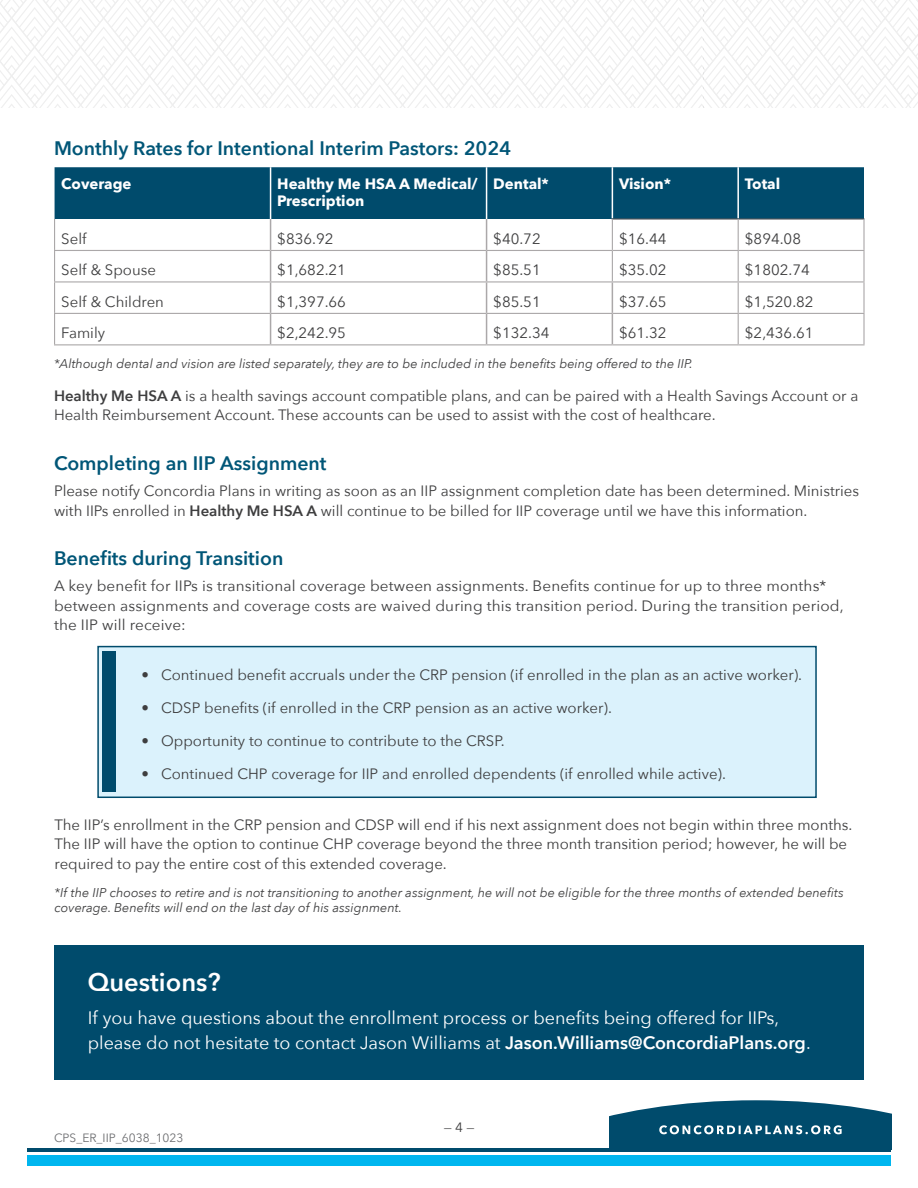
<style>
.page{position:relative;width:918px;height:1188px;background:#fff}
.page>*{position:absolute;margin:0;border:0;box-sizing:border-box;transform-origin:0 0}
.subhead1{font:600 25.5px "Avenir Next";color:#fff}
.subhead1-2{font:600 19.5px "Avenir Next";color:#005677}
.Sidebar_body{font:18px/25.5px "Avenir Next";color:#fff}
.Body{font:15px/19.5px "Avenir Next";color:#3e3e3f}
.body{font:700 15px/16.5px "Avenir Next";color:#fff}
.t1{font:13.5px "Avenir Next";color:#3e3e3f}
.Disclaimer{font:italic 12.75px/15px "Avenir Next";color:#3e3e3f}
.Form_Number{font:12px "Avenir Next";color:#6c6d70}
.s1{font-weight:600}
</style>
<div class="page">
<div style="left:27px;top:1155px;width:864px;height:11px;background:#00b6ef"></div>
<hr style="left:27px;top:1148px;width:864px;height:3px;background:#004b6c">
<svg style="left:0;top:0;width:918px;height:107px"></svg>
<svg style="left:610px;top:1100px;width:281px;height:48px;background:#266682"></svg>
<div style="left:97px;top:646px;width:720px;height:152px;background:#dbf2fc;border:2px solid #004b6c"></div>
<div style="left:55px;top:167px;width:809px;height:52px;background:#004b6c"></div>
<hr style="left:270px;top:167px;width:1px;height:52px;background:#fff">
<hr style="left:486px;top:167px;width:1px;height:52px;background:#fff">
<hr style="left:612px;top:167px;width:1px;height:51px;background:#fff">
<hr style="left:270px;top:219px;width:1px;height:31px;background:#aba8a9">
<hr style="left:486px;top:219px;width:1px;height:31px;background:#aba8a9">
<hr style="left:270px;top:251px;width:1px;height:30px;background:#aba8a9">
<hr style="left:486px;top:251px;width:1px;height:30px;background:#aba8a9">
<hr style="left:270px;top:283px;width:1px;height:30px;background:#aba8a9">
<hr style="left:486px;top:283px;width:1px;height:30px;background:#aba8a9">
<hr style="left:612px;top:283px;width:1px;height:30px;background:#aba8a9">
<hr style="left:270px;top:314px;width:1px;height:30px;background:#aba8a9">
<hr style="left:486px;top:314px;width:1px;height:30px;background:#aba8a9">
<hr style="left:612px;top:314px;width:1px;height:30px;background:#aba8a9">
<hr style="left:737px;top:167px;width:2px;height:51px;background:#fff">
<hr style="left:738px;top:218px;width:127px;height:2px;background:#55565a">
<hr style="left:738px;top:283px;width:1px;height:30px;background:#aba8a9">
<hr style="left:738px;top:314px;width:1px;height:30px;background:#aba8a9">
<hr style="left:612px;top:218px;width:126px;height:2px;background:#55565a">
<hr style="left:612px;top:220px;width:1px;height:30px;background:#aba8a9">
<hr style="left:738px;top:220px;width:1px;height:30px;background:#aba8a9">
<hr style="left:612px;top:251px;width:1px;height:30px;background:#aba8a9">
<hr style="left:738px;top:251px;width:1px;height:30px;background:#aba8a9">
<hr style="left:863px;top:220px;width:2px;height:30px;background:#aba8a9">
<hr style="left:54px;top:250px;width:217px;height:1px;background:#aba8a9">
<hr style="left:271px;top:250px;width:216px;height:1px;background:#aba8a9">
<hr style="left:487px;top:250px;width:125px;height:1px;background:#aba8a9">
<hr style="left:612px;top:250px;width:126px;height:1px;background:#aba8a9">
<hr style="left:738px;top:250px;width:127px;height:1px;background:#aba8a9">
<hr style="left:863px;top:251px;width:2px;height:30px;background:#aba8a9">
<hr style="left:54px;top:281px;width:217px;height:2px;background:#aba8a9">
<hr style="left:271px;top:281px;width:216px;height:2px;background:#aba8a9">
<hr style="left:487px;top:281px;width:125px;height:2px;background:#aba8a9">
<hr style="left:612px;top:281px;width:126px;height:2px;background:#aba8a9">
<hr style="left:738px;top:281px;width:127px;height:2px;background:#aba8a9">
<hr style="left:863px;top:283px;width:2px;height:30px;background:#aba8a9">
<hr style="left:54px;top:313px;width:217px;height:1px;background:#aba8a9">
<hr style="left:271px;top:313px;width:216px;height:1px;background:#aba8a9">
<hr style="left:487px;top:313px;width:125px;height:1px;background:#aba8a9">
<hr style="left:612px;top:313px;width:126px;height:1px;background:#aba8a9">
<hr style="left:738px;top:313px;width:127px;height:1px;background:#aba8a9">
<hr style="left:863px;top:314px;width:2px;height:30px;background:#aba8a9">
<hr style="left:54px;top:344px;width:217px;height:1px;background:#aba8a9">
<hr style="left:271px;top:344px;width:216px;height:1px;background:#aba8a9">
<hr style="left:487px;top:344px;width:125px;height:1px;background:#aba8a9">
<hr style="left:612px;top:344px;width:126px;height:1px;background:#aba8a9">
<hr style="left:738px;top:344px;width:127px;height:1px;background:#aba8a9">
<hr style="left:54px;top:219px;width:1px;height:31px;background:#aba8a9">
<hr style="left:54px;top:251px;width:1px;height:30px;background:#aba8a9">
<hr style="left:54px;top:283px;width:1px;height:30px;background:#aba8a9">
<hr style="left:54px;top:314px;width:1px;height:30px;background:#aba8a9">
<div style="left:54px;top:946px;width:810px;height:134px;background:#004b6c"></div>
<div style="left:103px;top:651px;width:13px;height:141px;background:#004b6c"></div>
<p class="subhead1-2" style="left:54px;top:131px;width:459px">Monthly Rates for Intentional Interim Pastors: 2024</p>
<p class="body" style="left:61px;top:175px;width:72px">Coverage</p>
<p class="body" style="left:277px;top:175px;width:202px">Healthy Me HSA A Medical/<br>Prescription</p>
<p class="body" style="left:493px;top:175px;width:57px">Dental*</p>
<p class="body" style="left:619px;top:175px;width:53px">Vision*</p>
<p class="body" style="left:745px;top:175px;width:37px">Total</p>
<p class="Body" style="left:61px;top:228px;width:27px">Self</p>
<p class="Body" style="left:277px;top:228px;width:58px">$836.92</p>
<p class="Body" style="left:493px;top:228px;width:49px">$40.72</p>
<p class="Body" style="left:619px;top:228px;width:49px">$16.44</p>
<p class="Body" style="left:745px;top:228px;width:58px">$894.08</p>
<p class="Body" style="left:61px;top:260px;width:96px">Self &amp; Spouse</p>
<p class="Body" style="left:277px;top:260px;width:70px">$1,682.21</p>
<p class="Body" style="left:493px;top:260px;width:49px">$85.51</p>
<p class="Body" style="left:619px;top:260px;width:49px">$35.02</p>
<p class="Body" style="left:745px;top:260px;width:66px">$1802.74</p>
<p class="Body" style="left:61px;top:291px;width:104px">Self &amp; Children</p>
<p class="Body" style="left:277px;top:291px;width:70px">$1,397.66</p>
<p class="Body" style="left:493px;top:291px;width:49px">$85.51</p>
<p class="Body" style="left:619px;top:291px;width:49px">$37.65</p>
<p class="Body" style="left:745px;top:291px;width:70px">$1,520.82</p>
<p class="Body" style="left:61px;top:323px;width:45px">Family</p>
<p class="Body" style="left:277px;top:323px;width:70px">$2,242.95</p>
<p class="Body" style="left:493px;top:323px;width:58px">$132.34</p>
<p class="Body" style="left:619px;top:323px;width:49px">$61.32</p>
<p class="Body" style="left:745px;top:323px;width:70px">$2,436.61</p>
<p class="Disclaimer" style="left:54px;top:355px;width:640px">*Although dental and vision are listed separately, they are to be included in the benefits being offered to the IIP.</p>
<p class="Body" style="left:54px;top:385px;width:806px"><span class="s1">Healthy Me HSA A</span> is a health savings account compatible plans, and can be paired with a Health Savings Account or a<br>Health Reimbursement Account. These accounts can be used to assist with the cost of healthcare.</p>
<p class="subhead1-2" style="left:54px;top:446px;width:274px">Completing an IIP Assignment</p>
<p class="Body" style="left:54px;top:481px;width:807px">Please notify Concordia Plans in writing as soon as an IIP assignment completion date has been determined. Ministries with IIPs enrolled in <span class="s1">Healthy Me HSA A</span> will continue to be billed for IIP coverage until we have this information.</p>
<p class="subhead1-2" style="left:54px;top:542px;width:231px">Benefits during Transition</p>
<p class="Body" style="left:54px;top:576px;width:791px">A key benefit for IIPs is transitional coverage between assignments. Benefits continue for up to three months* between assignments and coverage costs are waived during this transition period. During the transition period, the IIP will receive:</p>
<p class="Body" style="left:142px;top:664px;width:662px">• Continued benefit accruals under the CRP pension (if enrolled in the plan as an active worker).</p>
<p class="Body" style="left:142px;top:697px;width:472px">• CDSP benefits (if enrolled in the CRP pension as an active worker).</p>
<p class="Body" style="left:142px;top:730px;width:365px">• Opportunity to continue to contribute to the CRSP.</p>
<p class="Body" style="left:142px;top:763px;width:586px">• Continued CHP coverage for IIP and enrolled dependents (if enrolled while active).</p>
<p class="Body" style="left:55px;top:814px;width:799px">The IIP’s enrollment in the CRP pension and CDSP will end if his next assignment does not begin within three months.<br>The IIP will have the option to continue CHP coverage beyond the three month transition period; however, he will be required to pay the entire cost of this extended coverage.</p>
<p class="Disclaimer" style="left:55px;top:885px;width:791px">*If the IIP chooses to retire and is not transitioning to another assignment, he will not be eligible for the three months of extended benefits coverage. Benefits will end on the last day of his assignment.</p>
<p class="subhead1" style="left:88px;top:961px;width:134px">Questions?</p>
<p class="Sidebar_body" style="left:88px;top:1004px;width:724px">If you have questions about the enrollment process or benefits being offered for IIPs, please do not hesitate to contact Jason Williams at <span class="s1">Jason.Williams@ConcordiaPlans.org</span>.</p>
<p class="Form_Number" style="left:54px;top:1127px;width:131px">CPS_ER_IIP_6038_1023</p>
<p class="t1" style="left:444px;top:1116px;width:32px">— 4 —</p>
</div>
